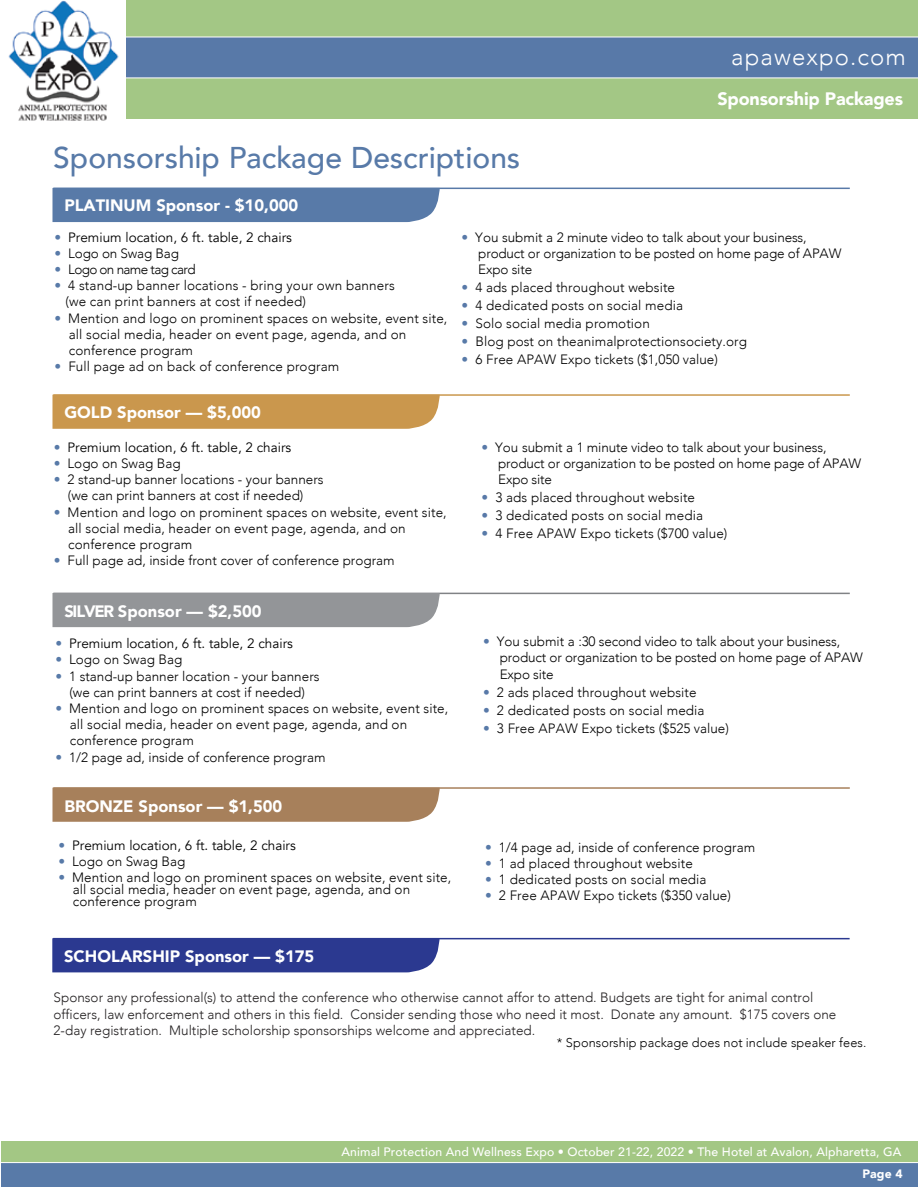
<style>
.page{position:relative;width:918px;height:1188px;background:#fff}
.page>*{position:absolute;margin:0;border:0;box-sizing:border-box;transform-origin:0 0}
.t1{font:500 30px "Avenir";color:#587aa8}
.t2{font:300 24px "Avenir";letter-spacing:.045em;color:#fff}
.t3{font:900 18px "Avenir";letter-spacing:-.01em;color:#fff}
.t4{font:900 16.5px "Avenir";color:#fff}
.t5{font:300 13.5px/16.2px "Avenir";letter-spacing:.005em;color:#010101}
.t6{font:300 13.5px/16.2px "Avenir";letter-spacing:-.01em;color:#000}
.t7{font:300 13.5px/16.5px "Avenir";color:#221f20}
.t8{font:13.5px "Avenir";color:#010101}
.t9{font:300 13.5px "Avenir";letter-spacing:-.045em;color:#010101}
.t10{font:300 12.75px "Avenir";letter-spacing:.01em;color:#010101}
.t11{font:500 12.15px "Avenir";letter-spacing:.01em;color:#fff}
.t12{font:900 12.15px "Avenir";color:#fff}
.s1{font-weight:300;color:#587aa8}
.s2{color:#587aa8}
.s3{color:#5879a8}
</style>
<div class="page">
<div style="left:1px;top:1142px;width:917px;height:45px;background:#587aa8"></div>
<div style="left:1px;top:1141px;width:917px;height:22px;background:#a3c784"></div>
<hr style="left:0;top:1162px;width:918px;height:1px;background:#fff">
<div style="left:2px;top:0;width:916px;height:118px;background:#a3c785"></div>
<div style="left:4px;top:37px;width:914px;height:41px;background:#5879a8"></div>
<hr style="left:1px;top:78px;width:917px;height:1px;background:#fff">
<hr style="left:1px;top:37px;width:917px;height:1px;background:#fff">
<img style="left:2px;top:0;width:124px;height:121px">
<hr style="left:53px;top:188px;width:797px;height:1px;background:#5879a8">
<div style="left:52px;top:188px;width:388px;height:34px;background:#587aa8"></div>
<hr style="left:53px;top:394px;width:797px;height:2px;background:#ca974d">
<div style="left:52px;top:395px;width:388px;height:34px;background:#ca974d"></div>
<hr style="left:53px;top:593px;width:797px;height:1px;background:#808285">
<div style="left:52px;top:593px;width:388px;height:34px;background:#939598"></div>
<hr style="left:53px;top:787px;width:797px;height:2px;background:#a7805b">
<div style="left:52px;top:788px;width:388px;height:34px;background:#a7805b"></div>
<hr style="left:53px;top:938px;width:797px;height:1px;background:#2b3990">
<div style="left:52px;top:938px;width:387px;height:34px;background:#2b3990"></div>
<h1 class="t1" style="left:53px;top:132px;width:469px">Sponsorship Package Descriptions</h1>
<p class="t4" style="left:64px;top:191px;width:235px">PLATINUM Sponsor - $10,000</p>
<h2 class="t2" style="left:731px;top:43px;width:176px">apawexpo.com</h2>
<h3 class="t3" style="left:717px;top:83px;width:187px">Sponsorship Packages</h3>
<p class="t8" style="left:54px;top:229px;width:239px"><span class="s1">•</span> Premium location, 6 ft. table, 2 chairs</p>
<p class="t5" style="left:54px;top:245px;width:126px"><span class="s2">•</span> Logo on Swag Bag</p>
<p class="t9" style="left:54px;top:261px;width:143px"><span class="s2">•</span> Logo on name tag card</p>
<p class="t5" style="left:65px;top:278px;width:331px;text-indent:-11px"><span class="s2">•</span> 4 stand-up banner locations - bring your own banners (we can print banners at cost if needed)</p>
<p class="t5" style="left:69px;top:310px;width:380px;text-indent:-14px"><span class="s2">•</span> Mention and logo on prominent spaces on website, event site, all social media, header on event page, agenda, and on conference program</p>
<p class="t5" style="left:54px;top:359px;width:286px"><span class="s2">•</span> Full page ad on back of conference program</p>
<p class="t4" style="left:64px;top:398px;width:198px">GOLD Sponsor — $5,000</p>
<p class="t8" style="left:54px;top:439px;width:239px"><span class="s1">•</span> Premium location, 6 ft. table, 2 chairs</p>
<p class="t5" style="left:54px;top:455px;width:128px"><span class="s2">•</span> Logo on Swag Bag</p>
<p class="t5" style="left:54px;top:471px;width:271px;text-align:center"><span class="s2">•</span> 2 stand-up banner locations - your banners (we can print banners at cost if needed)</p>
<p class="t5" style="left:68px;top:504px;width:380px;text-indent:-14px"><span class="s2">•</span> Mention and logo on prominent spaces on website, event site, all social media, header on event page, agenda, and on conference program</p>
<p class="t5" style="left:54px;top:552px;width:342px"><span class="s2">•</span> Full page ad, inside front cover of conference program</p>
<p class="t6" style="left:478px;top:229px;width:365px;text-indent:-17px"><span class="s3">•</span> You submit a 2 minute video to talk about your business, product or organization to be posted on home page of APAW<br>Expo site</p>
<p class="t6" style="left:462px;top:280px;width:215px"><span class="s3">•</span> 4 ads placed throughout website</p>
<p class="t6" style="left:462px;top:298px;width:223px"><span class="s3">•</span> 4 dedicated posts on social media</p>
<p class="t5" style="left:462px;top:316px;width:190px"><span class="s2">•</span> Solo social media promotion</p>
<p class="t5" style="left:462px;top:334px;width:287px"><span class="s2">•</span> Blog post on theanimalprotectionsociety.org</p>
<p class="t5" style="left:462px;top:352px;width:258px"><span class="s2">•</span> 6 Free APAW Expo tickets ($1,050 value)</p>
<p class="t6" style="left:498px;top:439px;width:365px;text-indent:-17px"><span class="s3">•</span> You submit a 1 minute video to talk about your business, product or organization to be posted on home page of APAW<br>Expo site</p>
<p class="t6" style="left:481px;top:489px;width:215px"><span class="s3">•</span> 3 ads placed throughout website</p>
<p class="t6" style="left:481px;top:507px;width:223px"><span class="s3">•</span> 3 dedicated posts on social media</p>
<p class="t5" style="left:481px;top:525px;width:247px"><span class="s2">•</span> 4 Free APAW Expo tickets ($700 value)</p>
<p class="t4" style="left:64px;top:597px;width:199px">SILVER Sponsor — $2,500</p>
<p class="t8" style="left:55px;top:635px;width:239px"><span class="s1">•</span> Premium location, 6 ft. table, 2 chairs</p>
<p class="t5" style="left:55px;top:652px;width:128px"><span class="s2">•</span> Logo on Swag Bag</p>
<p class="t5" style="left:55px;top:668px;width:266px;text-align:center"><span class="s2">•</span> 1 stand-up banner location - your banners (we can print banners at cost if needed)</p>
<p class="t5" style="left:70px;top:700px;width:380px;text-indent:-14px"><span class="s2">•</span> Mention and logo on prominent spaces on website, event site, all social media, header on event page, agenda, and on conference program</p>
<p class="t5" style="left:55px;top:749px;width:272px"><span class="s2">•</span> 1/2 page ad, inside of conference program</p>
<p class="t4" style="left:64px;top:792px;width:220px">BRONZE Sponsor — $1,500</p>
<p class="t8" style="left:58px;top:837px;width:239px"><span class="s1">•</span> Premium location, 6 ft. table, 2 chairs</p>
<p class="t5" style="left:58px;top:853px;width:128px"><span class="s2">•</span> Logo on Swag Bag</p>
<p class="t5" style="left:73px;top:872px;width:380px;line-height:12px;text-indent:-14px"><span class="s2">•</span> Mention and logo on prominent spaces on website, event site, all social media, header on event page, agenda, and on conference program</p>
<p class="t6" style="left:500px;top:633px;width:365px;text-indent:-17px"><span class="s3">•</span> You submit a :30 second video to talk about your business, product or organization to be posted on home page of APAW<br>Expo site</p>
<p class="t6" style="left:483px;top:684px;width:215px"><span class="s3">•</span> 2 ads placed throughout website</p>
<p class="t6" style="left:483px;top:702px;width:223px"><span class="s3">•</span> 2 dedicated posts on social media</p>
<p class="t5" style="left:483px;top:720px;width:247px"><span class="s2">•</span> 3 Free APAW Expo tickets ($525 value)</p>
<p class="t5" style="left:485px;top:839px;width:272px"><span class="s2">•</span> 1/4 page ad, inside of conference program</p>
<p class="t6" style="left:485px;top:855px;width:209px"><span class="s3">•</span> 1 ad placed throughout website</p>
<p class="t6" style="left:485px;top:872px;width:223px"><span class="s3">•</span> 1 dedicated posts on social media</p>
<p class="t5" style="left:485px;top:888px;width:247px"><span class="s2">•</span> 2 Free APAW Expo tickets ($350 value)</p>
<p class="t4" style="left:64px;top:943px;width:252px">SCHOLARSHIP Sponsor — $175</p>
<p class="t7" style="left:54px;top:990px;width:784px">Sponsor any professional(s) to attend the conference who otherwise cannot affor to attend. Budgets are tight for animal control officers, law enforcement and others in this field. Consider sending those who need it most. Donate any amount. $175 covers one<br>2-day registration. Multiple scholorship sponsorships welcome and appreciated.</p>
<p class="t10" style="left:557px;top:1035px;width:311px">* Sponsorship package does not include speaker fees.</p>
<p class="t11" style="left:342px;top:1142px;width:561px">Animal Protection And Wellness Expo • October 21-22, 2022 • The Hotel at Avalon, Alpharetta, GA</p>
<p class="t12" style="left:863px;top:1164px;width:42px">Page 4</p>
</div>
